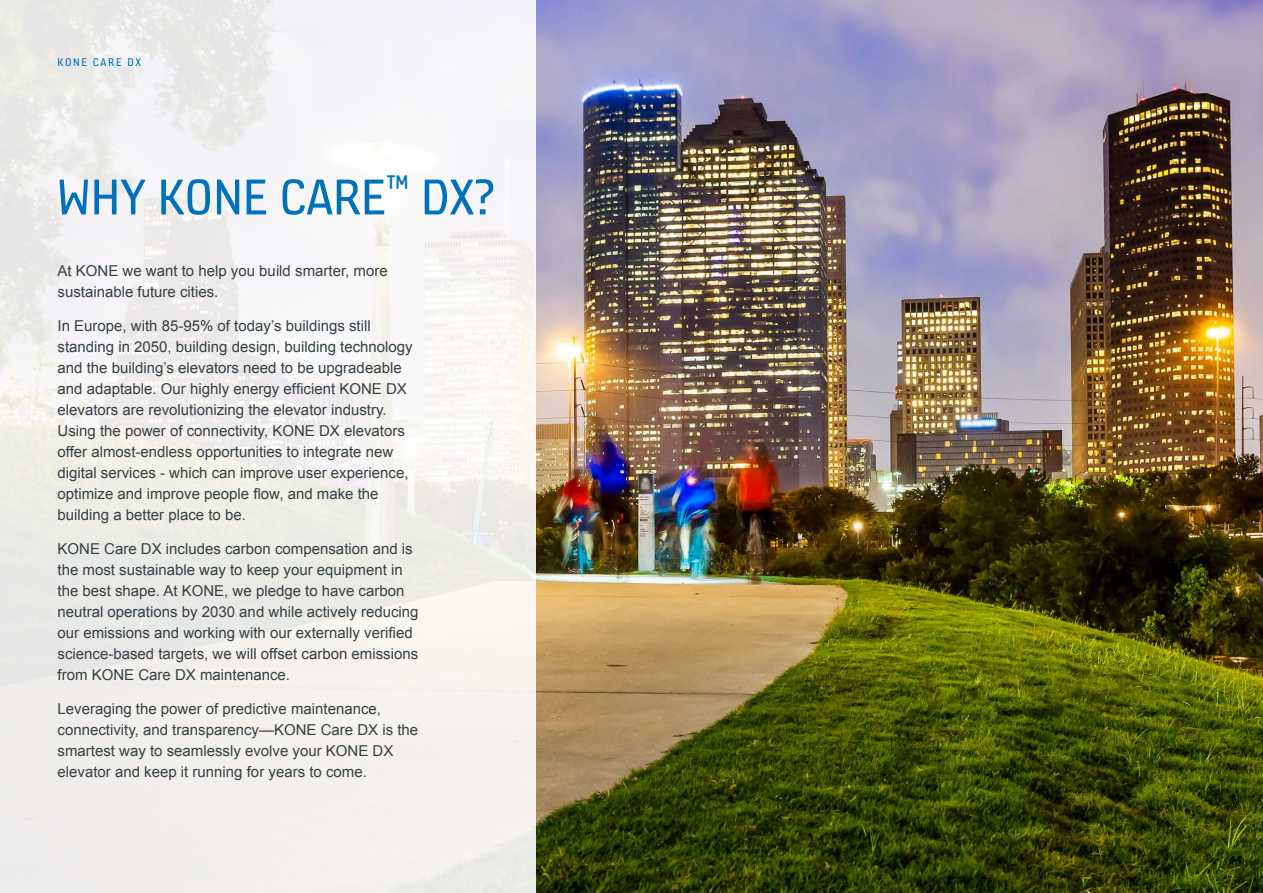
<style>
.page{position:relative;width:1263px;height:893px;background:#fff}
.page>*{position:absolute;margin:0;border:0;box-sizing:border-box;transform-origin:0 0}
.t1{font:54px "KONE Information v 13";color:#0071bd}
.t2{font:15px/21px "Arial";color:#354043}
.t3{font:12px "KONE Information v 13";letter-spacing:.14em;color:#0071bd}
</style>
<div class="page">
<img style="left:535px;top:0;width:728px;height:893px">
<div style="left:0;top:0;width:535px;height:893px;background:linear-gradient(to right,#ecebe9,#f7f5f3)"></div>
<p class="t3" style="left:58px;top:54px;width:85px">KONE CARE DX</p>
<h1 class="t1" style="left:58px;top:161px;width:438px">WHY KONE CARE<sup>™</sup> DX?</h1>
<p class="t2" style="left:58px;top:261px;width:332px">At KONE we want to help you build smarter, more sustainable future cities.</p>
<p class="t2" style="left:58px;top:315px;width:357px">In Europe, with 85-95% of today’s buildings still standing in 2050, building design, building technology and the building’s elevators need to be upgradeable and adaptable. Our highly energy efficient KONE DX elevators are revolutionizing the elevator industry.<br>Using the power of connectivity, KONE DX elevators offer almost-endless opportunities to integrate new digital services - which can improve user experience, optimize and improve people flow, and make the building a better place to be.</p>
<p class="t2" style="left:58px;top:538px;width:363px">KONE Care DX includes carbon compensation and is the most sustainable way to keep your equipment in the best shape. At KONE, we pledge to have carbon neutral operations by 2030 and while actively reducing our emissions and working with our externally verified science-based targets, we will offset carbon emissions from KONE Care DX maintenance.</p>
<p class="t2" style="left:58px;top:698px;width:362px">Leveraging the power of predictive maintenance, connectivity, and transparency—KONE Care DX is the smartest way to seamlessly evolve your KONE DX elevator and keep it running for years to come.</p>
</div>
